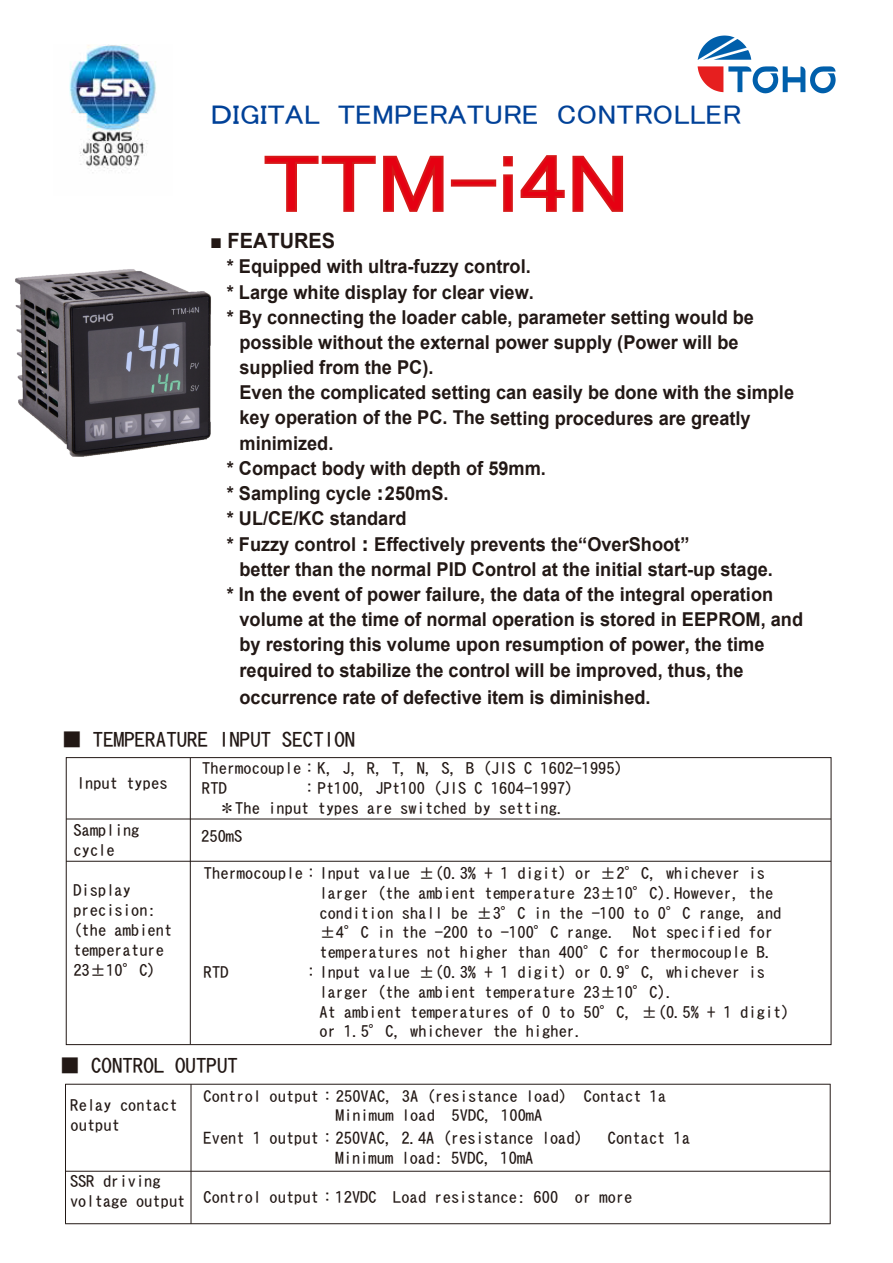
<style>
.page{position:relative;width:893px;height:1263px;background:#fff}
.page>*{position:absolute;margin:0;border:0;box-sizing:border-box;transform-origin:0 0}
.t1{font:80.85px "MS P Gothic";color:#e60012;scale:1.2 1}
.t2{font:27px "MS P Gothic";color:#004198;scale:1.1 1}
.t3{font:21px "DFHS Gothic W5 WIN RKSJ H";color:#221815}
.t4{font:700 21px "Arial";color:#221815;scale:.95 1}
.t5{font:700 19.2px "Arial";color:#221815;scale:.95 1}
.t6{font:16.95px/20.4px "DFHS Gothic W5 WIN RKSJ H";color:#221815}
.t7{font:16.5px/19.8px "DFHS Gothic W5 WIN RKSJ H";color:#221815}
.t8{font:16.2px/19.5px "DFHS Gothic W5 WIN RKSJ H";color:#221815;text-align:center}
.s1{font-family:"Meiryo"}
</style>
<div class="page">
<svg style="left:698px;top:36px;width:53px;height:24px"></svg>
<svg style="left:697px;top:66px;width:139px;height:27px"></svg>
<svg style="left:264px;top:155px;width:180px;height:57px"></svg>
<div style="left:451px;top:179px;width:45px;height:8px;border:2px solid #d71718"></div>
<svg style="left:503px;top:155px;width:121px;height:57px"></svg>
<hr style="left:66px;top:819px;width:765px;height:1px;background:#221815">
<hr style="left:190px;top:758px;width:1px;height:286px;background:#221815">
<hr style="left:66px;top:861px;width:765px;height:1px;background:#221815">
<hr style="left:65px;top:1084px;width:1px;height:140px;background:#221815">
<hr style="left:65px;top:1084px;width:765px;height:1px;background:#221815">
<hr style="left:65px;top:1223px;width:765px;height:1px;background:#221815">
<hr style="left:65px;top:1171px;width:765px;height:1px;background:#221815">
<hr style="left:191px;top:1084px;width:1px;height:140px;background:#221815">
<hr style="left:830px;top:1084px;width:1px;height:140px;background:#221815">
<img style="left:69px;top:44px;width:87px;height:129px">
<img style="left:15px;top:269px;width:196px;height:187px">
<h2 class="t2" style="left:210px;top:101px;width:484px">ＤIGITAL TEMPERATURE CONTROLLER</h2>
<h1 class="t1" style="left:263px;top:142px;width:306px">TTM-i4N</h1>
<p class="t4" style="left:210px;top:226px;width:133px">■ FEATURES</p>
<p class="t5" style="left:227px;top:253px;width:321px">* Equipped with ultra-fuzzy control.</p>
<p class="t5" style="left:227px;top:278px;width:325px">* Large white display for clear view.</p>
<p class="t5" style="left:227px;top:304px;width:557px">* By connecting the loader cable, parameter setting would be</p>
<p class="t5" style="left:239px;top:329px;width:527px">possible without the external power supply (Power will be</p>
<p class="t5" style="left:239px;top:354px;width:206px">supplied from the PC).</p>
<p class="t5" style="left:239px;top:379px;width:585px">Even the complicated setting can easily be done with the simple</p>
<p class="t5" style="left:239px;top:404px;width:540px">key operation of the PC. The setting procedures are greatly</p>
<p class="t5" style="left:239px;top:430px;width:100px">minimized.</p>
<p class="t5" style="left:227px;top:455px;width:337px">* Compact body with depth of 59mm.</p>
<p class="t5" style="left:227px;top:480px;width:235px">* Sampling cycle<span class="s1">︓</span>250mS.</p>
<p class="t5" style="left:227px;top:505px;width:191px">* UL/CE/KC standard</p>
<p class="t5" style="left:227px;top:530px;width:488px">* Fuzzy control<span class="s1">︓</span>Effectively prevents the“OverShoot”</p>
<p class="t5" style="left:239px;top:556px;width:563px">better than the normal PID Control at the initial start-up stage.</p>
<p class="t5" style="left:227px;top:581px;width:577px">* In the event of power failure, the data of the integral operation</p>
<p class="t5" style="left:239px;top:606px;width:595px">volume at the time of normal operation is stored in EEPROM, and</p>
<p class="t5" style="left:239px;top:631px;width:554px">by restoring this volume upon resumption of power, the time</p>
<p class="t5" style="left:239px;top:656px;width:532px">required to stabilize the control will be improved, thus, the</p>
<p class="t5" style="left:239px;top:683px;width:434px">occurrence rate of defective item is diminished.</p>
<p class="t3" style="left:61px;top:729px;width:296px">■ TEMPERATURE INPUT SECTION</p>
<p class="t7" style="left:202px;top:758px;width:422px">Thermocouple：K, J, R, T, N, S, B (JIS C 1602-1995)<br>RTD</p>
<p class="t7" style="left:77px;top:773px;width:92px">Input types</p>
<p class="t7" style="left:73px;top:820px;width:67px">Sampling cycle</p>
<p class="t7" style="left:201px;top:826px;width:43px">250mS</p>
<p class="t7" style="left:73px;top:880px;width:100px">Display precision: (the ambient temperature<br>23±10°C）</p>
<p class="t7" style="left:202px;top:778px;width:373px;text-indent:99px">：Pt100, JPt100 (JIS C 1604-1997)　＊The input types are switched by setting.</p>
<p class="t7" style="left:204px;top:863px;width:563px">Thermocouple：Input value ±(0.3% + 1 digit) or ±2°C, whichever is</p>
<p class="t7" style="left:319px;top:883px;width:455px">larger (the ambient temperature 23±10°C).However, the</p>
<p class="t7" style="left:319px;top:903px;width:464px">condition shall be ±3°C in the -100 to 0°C range, and</p>
<p class="t7" style="left:319px;top:922px;width:455px">±4°C in the -200 to -100°C range. Not specified for</p>
<p class="t7" style="left:319px;top:942px;width:505px">temperatures not higher than 400°C for thermocouple B.　　　</p>
<p class="t7" style="left:204px;top:962px;width:26px">RTD</p>
<p class="t7" style="left:319px;top:962px;width:472px;text-indent:-16px">：Input value ±(0.3% + 1 digit) or 0.9°C, whichever is larger (the ambient temperature 23±10°C).<br>At ambient temperatures of 0 to 50°C, ±(0.5% + 1 digit) or 1.5°C, whichever the higher.</p>
<p class="t3" style="left:60px;top:1055px;width:180px">■ CONTROL OUTPUT</p>
<p class="t7" style="left:71px;top:1095px;width:109px">Relay contact output</p>
<p class="t8" style="left:203px;top:1086px;width:481px">Control output：250VAC, 3A (resistance load)　Contact 1a　<br>Minimum load　5VDC, 100mA　</p>
<p class="t6" style="left:336px;top:1127px;width:356px;text-indent:-132px">Event 1 output：250VAC, 2.4A (resistance load)　 Contact 1a<br>Minimum load: 5VDC, 10mA</p>
<p class="t7" style="left:70px;top:1173px;width:564px;line-height:16.2px">SSR driving<br>voltage output Control output：12VDC Load resistance: 600 or more</p>
</div>
